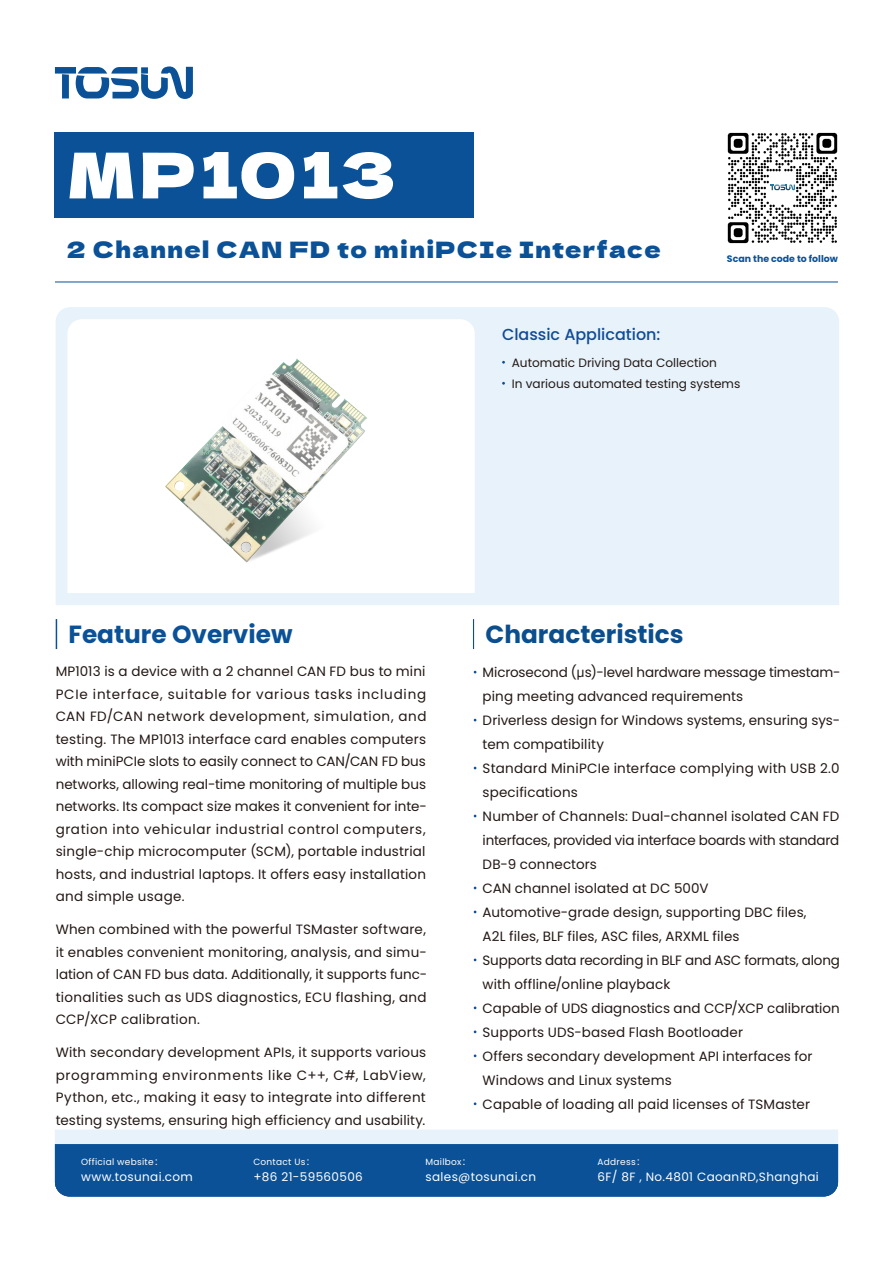
<style>
.page{position:relative;width:893px;height:1263px;background:#fff}
.page>*{position:absolute;margin:0;border:0;box-sizing:border-box;transform-origin:0 0}
.t1{font:63px "Logo SC Unbounded Sans";letter-spacing:.07em;color:#fff}
.t2{font:700 24.75px "Poppins";color:#0a5197}
.t3{font:700 24.75px "Poppins";color:#0b4e8d}
.t4{font:22.5px "Logo SC Unbounded Sans";letter-spacing:.06em;color:#0a5197}
.t5{font:500 15.9px "Poppins";color:#124b94}
.t6{font:13.5px/24px "Poppins";letter-spacing:.01em;color:#231815;text-align:justify}
.t7{font:12.15px/21px "Poppins";color:#231815}
.t8{font:12px "Poppins";letter-spacing:.03em;color:#fff}
.t9{font:700 9.45px "Poppins";color:#0a5197}
.t10{font:9px "Poppins";letter-spacing:.03em;color:#fff}
.s1{font-family:"Alibaba Pu Hui Ti 2 55 Regular"}
.s2{font-family:"Source Han Sans SC"}
</style>
<div class="page">
<hr style="left:55px;top:282px;width:783px;height:1px;background:#0a5197">
<div style="left:56px;top:307px;width:783px;height:298px;background:#e7f2fa"></div>
<svg style="left:67px;top:319px;width:408px;height:274px"></svg>
<div style="left:55px;top:133px;width:419px;height:85px;background:#0a5197"></div>
<svg style="left:55px;top:1129px;width:783px;height:67px;background:#3c75ad"></svg>
<div style="left:55px;top:67px;width:21px;height:7px;background:#0a5197"></div>
<svg style="left:62px;top:74px;width:7px;height:24px"></svg>
<svg style="left:76px;top:66px;width:117px;height:33px"></svg>
<img style="left:727px;top:133px;width:111px;height:110px">
<div style="left:770px;top:174px;width:25px;height:28px;background:#fff"></div>
<svg style="left:770px;top:184px;width:25px;height:6px"></svg>
<hr style="left:56px;top:619px;width:1px;height:30px;background:#0a5197">
<img style="left:160px;top:354px;width:212px;height:217px">
<hr style="left:473px;top:619px;width:1px;height:30px;background:#0b4e8d">
<h1 class="t1" style="left:67px;top:126px;width:330px">MP1013</h1>
<h3 class="t4" style="left:67px;top:232px;width:595px">2 Channel CAN FD to miniPCIe Interface</h3>
<p class="t9" style="left:727px;top:253px;width:113px">Scan the code to follow</p>
<p class="t5" style="left:502px;top:326px;width:160px">Classic Application:</p>
<p class="t7" style="left:512px;top:352px;width:230px">Automatic Driving Data Collection<br>In various automated testing systems</p>
<h2 class="t2" style="left:68px;top:620px;width:226px">Feature Overview</h2>
<p class="t6" style="left:56px;top:660px;width:373px;line-height:22.5px">MP1013 is a device with a 2 channel CAN FD bus to mini PCIe interface, suitable for various tasks including CAN FD/CAN network development, simulation, and testing. The MP1013 interface card enables computers with miniPCIe slots to easily connect to CAN/CAN FD bus networks, allowing real-time monitoring of multiple bus networks. Its compact size makes it convenient for inte&shy;gration into vehicular industrial control computers, single-chip microcomputer (SCM), portable industrial hosts, and industrial laptops. It offers easy installation and simple usage.</p>
<p class="t6" style="left:56px;top:918px;width:373px;line-height:22.5px">When combined with the powerful TSMaster software, it enables convenient monitoring, analysis, and simu&shy;lation of CAN FD bus data. Additionally, it supports func&shy;tionalities such as UDS diagnostics, ECU flashing, and CCP/XCP calibration.</p>
<p class="t6" style="left:56px;top:1041px;width:372px;line-height:22.5px">With secondary development APIs, it supports various programming environments like C++, C#, LabView, Python, etc., making it easy to integrate into different testing systems, ensuring high efficiency and usability.</p>
<h2 class="t3" style="left:485px;top:620px;width:200px">Characteristics</h2>
<p class="t6" style="left:483px;top:661px;width:359px;text-align:left">Microsecond (<span class="s1">μ</span>s)-level hardware message timestam&shy;ping meeting advanced requirements<br>Driverless design for Windows systems, ensuring sys&shy;tem compatibility<br>Standard MiniPCIe interface complying with USB 2.0 specifications<br>Number of Channels: Dual-channel isolated CAN FD interfaces, provided via interface boards with standard DB-9 connectors<br>CAN channel isolated at DC 500V<br>Automotive-grade design, supporting DBC files,<br>A2L files, BLF files, ASC files, ARXML files<br>Supports data recording in BLF and ASC formats, along with offline/online playback<br>Capable of UDS diagnostics and CCP/XCP calibration Supports UDS-based Flash Bootloader<br>Offers secondary development API interfaces for Windows and Linux systems<br>Capable of loading all paid licenses of TSMaster</p>
<p class="t10" style="left:81px;top:1156px;width:83px">Official website<span class="s2">：</span></p>
<p class="t8" style="left:81px;top:1170px;width:113px">www.tosunai.com</p>
<p class="t10" style="left:253px;top:1156px;width:63px">Contact Us<span class="s2">：</span></p>
<p class="t8" style="left:253px;top:1170px;width:111px">+86 21-59560506</p>
<p class="t10" style="left:425px;top:1156px;width:47px">Mailbox<span class="s2">：</span></p>
<p class="t8" style="left:425px;top:1170px;width:112px">sales@tosunai.cn</p>
<p class="t10" style="left:598px;top:1156px;width:49px">Address<span class="s2">：</span></p>
<p class="t8" style="left:598px;top:1170px;width:223px">6F/ 8F , No.4801 CaoanRD,Shanghai</p>
</div>
